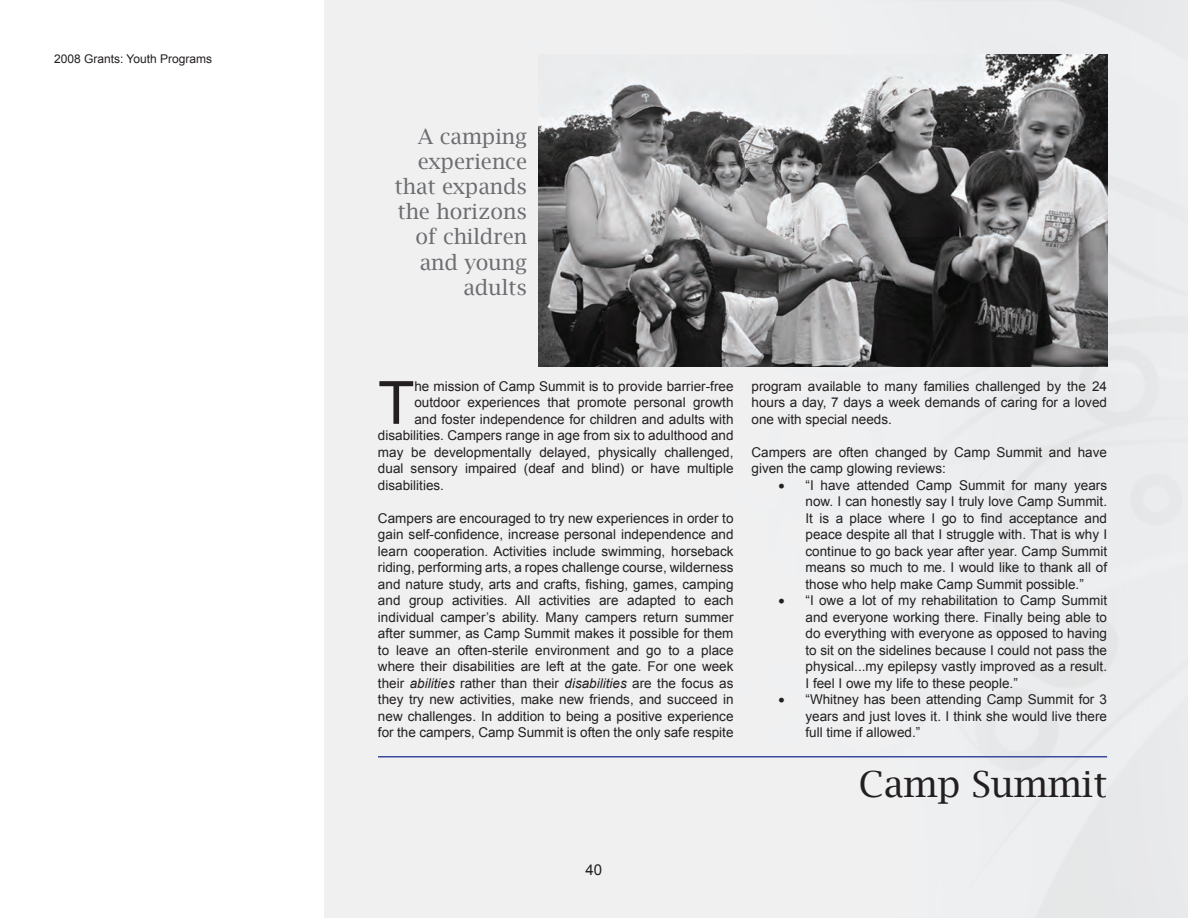
<style>
.page{position:relative;width:1188px;height:918px;background:#fff}
.page>*{position:absolute;margin:0;border:0;box-sizing:border-box;transform-origin:0 0}
.t1{font:59.55px "Arial";color:#231f20}
.t2{font:36px "Lucida Bright";color:#231f20}
.t3{font:21px/25.2px "Lucida Bright";color:#6c6d70;text-align:right}
.t4{font:15px "Arial";color:#231f20}
.t5{font:13.5px/16.5px "Arial";color:#231f20;text-align:justify}
.t6{font:12px "Arial";color:#231f20}
.s1{font-style:italic}
</style>
<div class="page">
<div style="left:324px;top:0;width:864px;height:918px;background:#f0f0f1"></div>
<hr style="left:378px;top:756px;width:729px;height:2px;background:#384b9f">
<img style="left:538px;top:54px;width:569px;height:313px">
<p class="t6" style="left:54px;top:51px;width:160px">2008 Grants: Youth Programs</p>
<h3 class="t3" style="left:395px;top:124px;width:134px">A camping experience that expands the horizons of children and young adults</h3>
<h1 class="t1" style="left:378px;top:364px;width:38px">T</h1>
<p class="t5" style="left:414px;top:378px;width:321px">he mission of Camp Summit is to provide barrier-free</p>
<p class="t5" style="left:414px;top:394px;width:321px">outdoor experiences that promote personal growth</p>
<p class="t5" style="left:414px;top:411px;width:321px">and foster independence for children and adults with</p>
<p class="t5" style="left:378px;top:427px;width:357px">disabilities. Campers range in age from six to adulthood and</p>
<p class="t5" style="left:378px;top:444px;width:357px">may be developmentally delayed, physically challenged,</p>
<p class="t5" style="left:378px;top:460px;width:357px">dual sensory impaired (deaf and blind) or have multiple</p>
<p class="t5" style="left:378px;top:477px;width:68px">disabilities.</p>
<p class="t5" style="left:378px;top:510px;width:357px">Campers are encouraged to try new experiences in order to gain self-confidence, increase personal independence and learn cooperation. Activities include swimming, horseback riding, performing arts, a ropes challenge course, wilderness and nature study, arts and crafts, fishing, games, camping and group activities. All activities are adapted to each individual camper’s ability. Many campers return summer after summer, as Camp Summit makes it possible for them to leave an often-sterile environment and go to a place where their disabilities are left at the gate. For one week their <span class="s1">abilities</span> rather than their <span class="s1">disabilities</span> are the focus as they try new activities, make new friends, and succeed in new challenges. In addition to being a positive experience for the campers, Camp Summit is often the only safe respite</p>
<p class="t5" style="left:752px;top:378px;width:357px">program available to many families challenged by the 24 hours a day, 7 days a week demands of caring for a loved one with special needs.</p>
<p class="t5" style="left:752px;top:444px;width:357px">Campers are often changed by Camp Summit and have given the camp glowing reviews:</p>
<p class="t5" style="left:806px;top:477px;width:303px;text-indent:-27px">• “I have attended Camp Summit for many years now. I can honestly say I truly love Camp Summit.<br>It is a place where I go to find acceptance and peace despite all that I struggle with. That is why I continue to go back year after year. Camp Summit means so much to me. I would like to thank all of those who help make Camp Summit possible.”</p>
<p class="t5" style="left:806px;top:592px;width:303px;text-indent:-27px">• “I owe a lot of my rehabilitation to Camp Summit and everyone working there. Finally being able to do everything with everyone as opposed to having to sit on the sidelines because I could not pass the physical...my epilepsy vastly improved as a result.<br>I feel I owe my life to these people.”</p>
<p class="t5" style="left:806px;top:691px;width:303px;text-indent:-27px">• “Whitney has been attending Camp Summit for 3 years and just loves it. I think she would live there full time if allowed.”</p>
<h2 class="t2" style="left:859px;top:764px;width:250px">Camp Summit</h2>
<p class="t4" style="left:586px;top:860px;width:18px">40</p>
</div>
